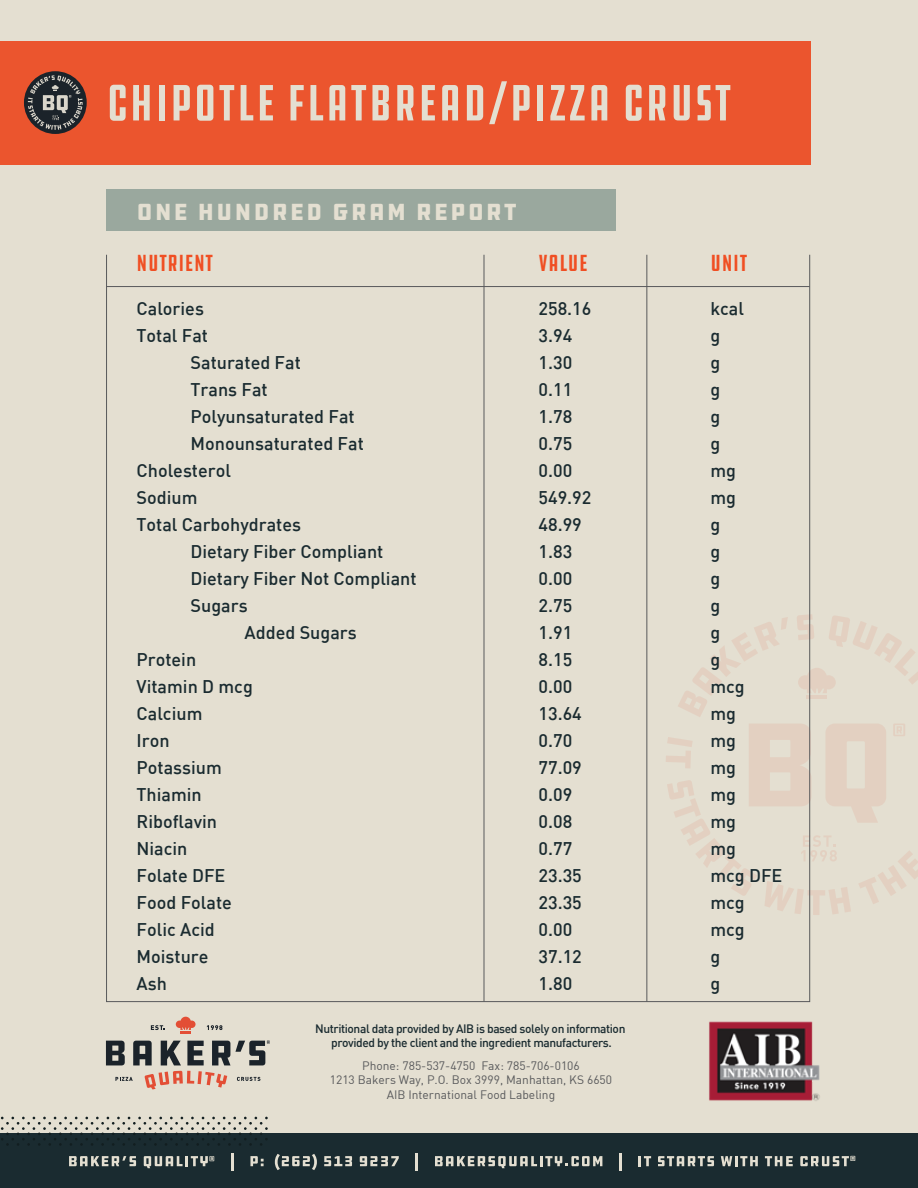
<style>
.page{position:relative;width:918px;height:1188px;background:#e4dfd1}
.page>*{position:absolute;margin:0;border:0;box-sizing:border-box;transform-origin:0 0}
.t1{font:extra-condensed 52.5px "DDC Hardware";letter-spacing:.035em;color:#e4dfd1}
.t2{font:24px "DDC Hardware";letter-spacing:.075em;color:#e4dfd1}
.t3{font:extra-condensed 24px "DDC Hardware";letter-spacing:.025em;color:#f04f23}
.t4{font:500 18px/27px "DIN";color:#1a2b30}
.t5{font:12px/14.4px "DIN";color:#58595b;text-align:center}
.t6{font:500 12px/14.4px "DIN";letter-spacing:-.035em;color:#1a2b30;text-align:center}
.t7{font:7.65px "DDC Hardware";color:#e4dfd1}
</style>
<div class="page">
<div style="left:0;top:41px;width:811px;height:123px;background:#eb552e"></div>
<svg style="left:678px;top:617px;width:110px;height:100px"></svg>
<svg style="left:807px;top:695px;width:20px;height:4px"></svg>
<svg style="left:797px;top:614px;width:121px;height:79px"></svg>
<svg style="left:666px;top:723px;width:252px;height:192px"></svg>
<div style="left:0;top:1134px;width:918px;height:54px;background:#1a2b30"></div>
<svg style="left:1px;top:1117px;width:267px;height:29px"></svg>
<svg style="left:69px;top:1156px;width:67px;height:10px"></svg>
<hr style="left:231px;top:1153px;width:3px;height:18px;background:#e4dfd1">
<svg style="left:250px;top:1156px;width:14px;height:10px"></svg>
<svg style="left:275px;top:1154px;width:42px;height:16px"></svg>
<svg style="left:324px;top:1156px;width:28px;height:10px"></svg>
<svg style="left:360px;top:1156px;width:39px;height:10px"></svg>
<svg style="left:416px;top:1153px;width:2px;height:18px"></svg>
<svg style="left:435px;top:1156px;width:167px;height:12px"></svg>
<hr style="left:619px;top:1153px;width:3px;height:18px;background:#e4dfd1">
<svg style="left:639px;top:1156px;width:12px;height:10px"></svg>
<svg style="left:658px;top:1156px;width:56px;height:10px"></svg>
<svg style="left:721px;top:1156px;width:37px;height:10px"></svg>
<svg style="left:765px;top:1156px;width:28px;height:10px"></svg>
<svg style="left:800px;top:1156px;width:49px;height:10px"></svg>
<svg style="left:144px;top:1156px;width:70px;height:12px"></svg>
<svg style="left:176px;top:1017px;width:20px;height:16px"></svg>
<svg style="left:106px;top:1041px;width:19px;height:24px"></svg>
<svg style="left:133px;top:1041px;width:19px;height:24px"></svg>
<svg style="left:161px;top:1041px;width:20px;height:24px"></svg>
<svg style="left:187px;top:1041px;width:17px;height:24px"></svg>
<svg style="left:151px;top:1025px;width:14px;height:5px"></svg>
<svg style="left:207px;top:1025px;width:15px;height:5px"></svg>
<svg style="left:144px;top:1071px;width:83px;height:19px"></svg>
<svg style="left:115px;top:1077px;width:18px;height:4px"></svg>
<svg style="left:237px;top:1077px;width:23px;height:4px"></svg>
<svg style="left:212px;top:1041px;width:58px;height:24px"></svg>
<img style="left:709px;top:1021px;width:111px;height:80px">
<div style="left:107px;top:190px;width:509px;height:41px;background:#9aa89e"></div>
<hr style="left:484px;top:255px;width:1px;height:747px;background:#58595b">
<hr style="left:647px;top:255px;width:1px;height:747px;background:#58595b">
<hr style="left:107px;top:286px;width:703px;height:1px;background:#58595b">
<svg style="left:24px;top:71px;width:63px;height:63px"></svg>
<svg style="left:28px;top:75px;width:55px;height:55px;background:#554d4d"></svg>
<h1 class="t1" style="left:107px;top:72px;width:626px">CHIPOTLE FLATBREAD/PIZZA CRUST</h1>
<h2 class="t2" style="left:137px;top:196px;width:382px">ONE HUNDRED GRAM REPORT</h2>
<h2 class="t3" style="left:137px;top:249px;width:78px">NUTRIENT</h2>
<h2 class="t3" style="left:538px;top:249px;width:51px">VALUE</h2>
<h2 class="t3" style="left:710px;top:249px;width:38px">UNIT</h2>
<p class="t4" style="left:137px;top:294px;width:69px">Calories</p>
<p class="t4" style="left:137px;top:321px;width:73px">Total Fat</p>
<p class="t4" style="left:191px;top:348px;width:112px">Saturated Fat</p>
<p class="t4" style="left:191px;top:375px;width:79px">Trans Fat</p>
<p class="t4" style="left:191px;top:402px;width:166px">Polyunsaturated Fat</p>
<p class="t4" style="left:191px;top:429px;width:175px">Monounsaturated Fat</p>
<p class="t4" style="left:137px;top:456px;width:96px">Cholesterol</p>
<p class="t4" style="left:137px;top:483px;width:63px">Sodium</p>
<p class="t4" style="left:137px;top:510px;width:166px">Total Carbohydrates</p>
<p class="t4" style="left:191px;top:537px;width:194px">Dietary Fiber Compliant</p>
<p class="t4" style="left:191px;top:564px;width:228px">Dietary Fiber Not Compliant</p>
<p class="t4" style="left:191px;top:591px;width:59px">Sugars</p>
<p class="t4" style="left:245px;top:618px;width:114px">Added Sugars</p>
<p class="t4" style="left:137px;top:645px;width:61px">Protein</p>
<p class="t4" style="left:137px;top:672px;width:118px">Vitamin D mcg</p>
<p class="t4" style="left:137px;top:699px;width:67px">Calcium</p>
<p class="t4" style="left:137px;top:726px;width:35px">Iron</p>
<p class="t4" style="left:137px;top:753px;width:87px">Potassium</p>
<p class="t4" style="left:137px;top:780px;width:67px">Thiamin</p>
<p class="t4" style="left:137px;top:807px;width:82px">Riboflavin</p>
<p class="t4" style="left:137px;top:834px;width:52px">Niacin</p>
<p class="t4" style="left:137px;top:861px;width:90px">Folate DFE</p>
<p class="t4" style="left:137px;top:888px;width:97px">Food Folate</p>
<p class="t4" style="left:137px;top:915px;width:80px">Folic Acid</p>
<p class="t4" style="left:137px;top:942px;width:74px">Moisture</p>
<p class="t4" style="left:137px;top:969px;width:32px">Ash</p>
<p class="t4" style="left:538px;top:294px;width:54px">258.16<br>3.94<br>1.30<br>0.11<br>1.78<br>0.75<br>0.00<br>549.92<br>48.99<br>1.83<br>0.00<br>2.75<br>1.91<br>8.15<br>0.00<br>13.64<br>0.70<br>77.09<br>0.09<br>0.08<br>0.77<br>23.35<br>23.35<br>0.00<br>37.12<br>1.80</p>
<p class="t4" style="left:710px;top:294px;width:74px">kcal<br>g<br>g<br>g<br>g<br>g<br>mg<br>mg<br>g<br>g<br>g<br>g<br>g<br>g<br>mcg<br>mg<br>mg<br>mg<br>mg<br>mg<br>mg<br>mcg DFE mcg mcg<br>g<br>g</p>
<p class="t6" style="left:315px;top:1021px;width:312px">Nutritional data provided by AIB is based solely on information provided by the client and the ingredient manufacturers.</p>
<p class="t5" style="left:330px;top:1058px;width:284px">Phone: 785-537-4750 Fax: 785-706-0106<br>1213 Bakers Way, P.O. Box 3999, Manhattan, KS 6650<br>AIB International Food Labeling</p>
<p class="t7" style="left:850px;top:1154px;width:8px">®</p>
</div>
